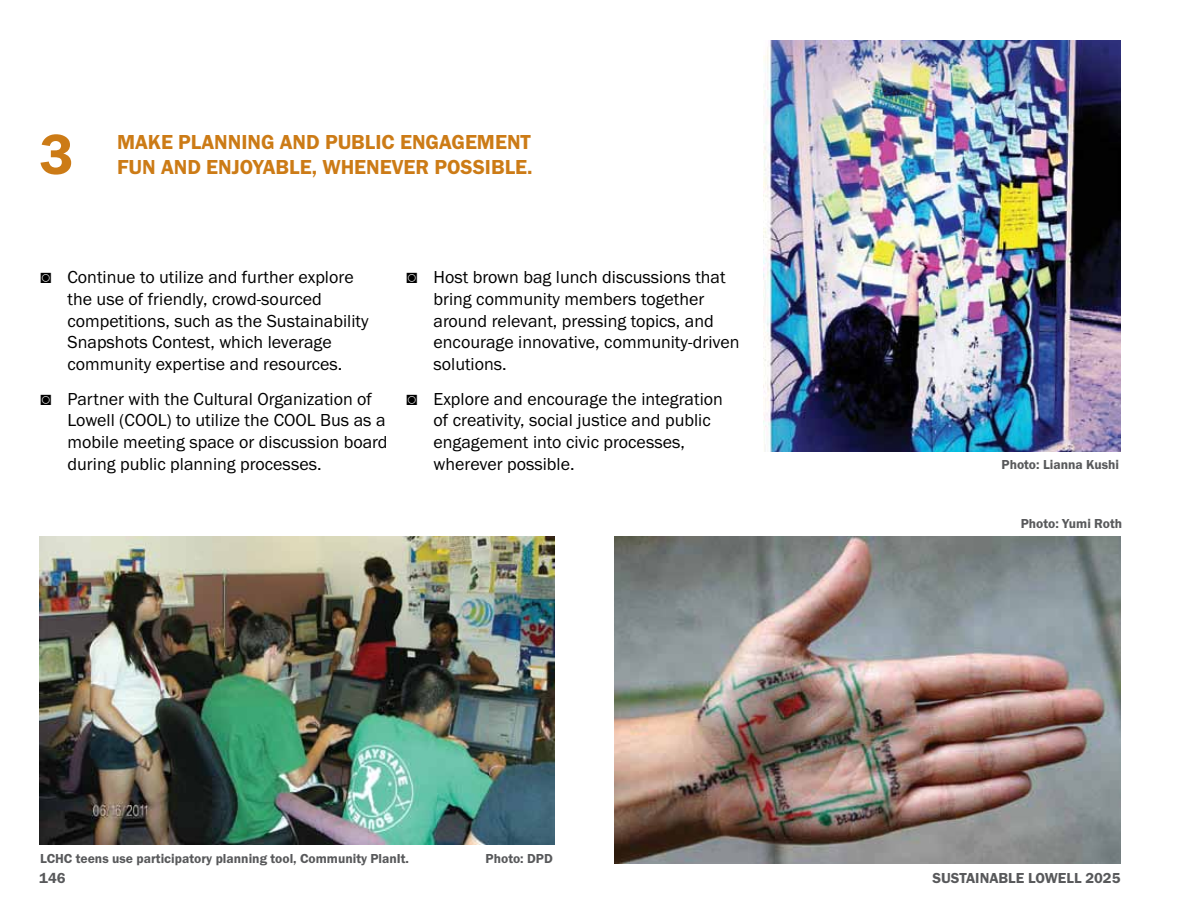
<style>
.page{position:relative;width:1188px;height:918px;background:#fff}
.page>*{position:absolute;margin:0;border:0;box-sizing:border-box;transform-origin:0 0}
.t1{font:600 58.8px "Franklin Gothic";color:#cc7b16}
.t2{font:600 21px "Franklin Gothic";color:#cc7b16}
.t3{font:18px/21.6px "Franklin Gothic";color:#000}
.t4{font:600 15px "Franklin Gothic";color:#58595b}
.t5{font:600 13.5px "Franklin Gothic";color:#58595b}
.s1{font-weight:800}
</style>
<div class="page">
<img style="left:614px;top:537px;width:506px;height:327px">
<img style="left:764px;top:41px;width:356px;height:410px">
<img style="left:40px;top:536px;width:514px;height:309px">
<h1 class="t1" style="left:39px;top:118px;width:36px">3</h1>
<p class="t2" style="left:117px;top:129px;width:74px">Makeplannin</p>
<p class="t2" style="left:261px;top:129px;width:76px">g an d publi</p>
<p class="t2" style="left:382px;top:129px;width:126px">c engagement</p>
<p class="t2" style="left:117px;top:154px;width:102px">fun and enjo</p>
<p class="t2" style="left:253px;top:154px;width:24px">yable</p>
<p class="t2" style="left:312px;top:154px;width:136px">, whenever possible</p>
<p class="t2" style="left:527px;top:154px;width:7px">.</p>
<p class="t3" style="left:67px;top:267px;width:303px;text-indent:-27px"><span class="s1">◙</span> Continue to utilize and further explore the use of friendly, crowd-sourced competitions, such as the Sustainability Snapshots Contest, which leverage community expertise and resources.</p>
<p class="t3" style="left:67px;top:388px;width:322px;text-indent:-27px"><span class="s1">◙</span> Partner with the Cultural Organization of Lowell (COOL) to utilize the COOL Bus as a mobile meeting space or discussion board during public planning processes.</p>
<p class="t3" style="left:433px;top:267px;width:308px;text-indent:-27px"><span class="s1">◙</span> Host brown bag lunch discussions that bring community members together around relevant, pressing topics, and encourage innovative, community-driven solutions.</p>
<p class="t3" style="left:433px;top:388px;width:291px;text-indent:-27px"><span class="s1">◙</span> Explore and encourage the integration of creativity, social justice and public engagement into civic processes, wherever possible.</p>
<p class="t5" style="left:40px;top:850px;width:16px">LCHC</p>
<p class="t5" style="left:76px;top:850px;width:335px">teens use participatory planning tool, Community PlanIt.</p>
<p class="t5" style="left:486px;top:850px;width:67px">Photo: DPD</p>
<p class="t5" style="left:1002px;top:456px;width:119px">Photo: Lianna Kushi</p>
<p class="t5" style="left:1021px;top:515px;width:103px">Photo: Yumi Roth</p>
<p class="t4" style="left:39px;top:869px;width:28px">146</p>
<p class="t4" style="left:932px;top:869px;width:190px">SUSTAINABLE LOWELL 2025</p>
</div>
